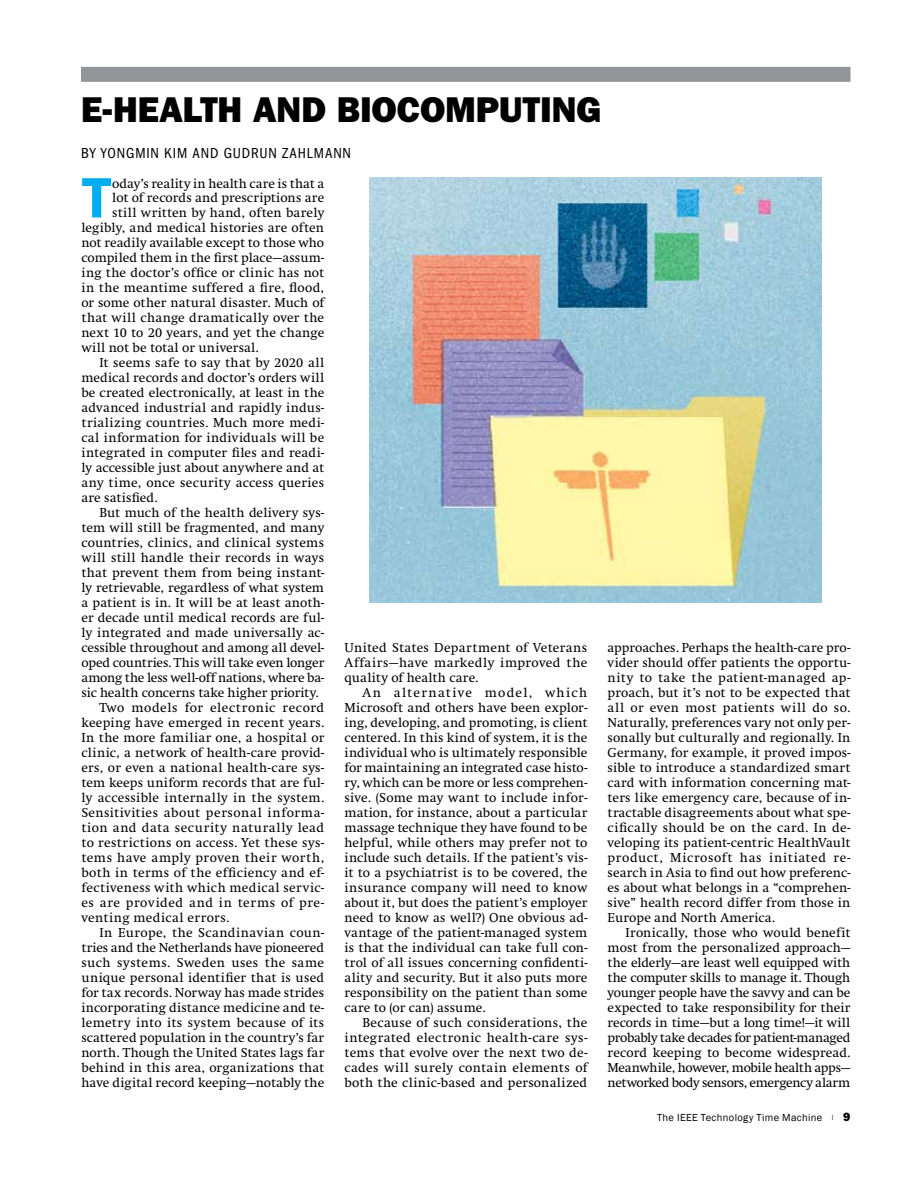
<style>
.page{position:relative;width:918px;height:1188px;background:#fff}
.page>*{position:absolute;margin:0;border:0;box-sizing:border-box;transform-origin:0 0}
.t1{font:600 57.3px "Franklin Gothic";color:#00aeef}
.t2{font:800 36px "Franklin Gothic";letter-spacing:-.01em;color:#000}
.t3{font:condensed 15px "Franklin Gothic";letter-spacing:.055em;color:#000}
.t4{font:13.5px/15px "Swift";letter-spacing:.015em;color:#000;text-align:justify}
.t5{font:13.5px "Swift";letter-spacing:-.005em;color:#000}
.t6{font:13.5px "Swift";letter-spacing:-.01em;color:#000}
.t7{font:13.5px "Swift";letter-spacing:.035em;color:#000}
.t8{font:13.5px "Swift";letter-spacing:-.015em;color:#000}
.t9{font:13.5px "Swift";letter-spacing:.04em;color:#000}
.t10{font:13.5px "Swift";letter-spacing:.05em;color:#000}
.t11{font:13.5px "Swift";letter-spacing:.045em;color:#000}
.t12{font:10.5px "Franklin Gothic";letter-spacing:.03em;color:#000}
.s1{font-size:6px}
.s2{font-weight:800;font-size:12px}
</style>
<div class="page">
<div style="left:81px;top:67px;width:769px;height:15px;background:#939598"></div>
<img style="left:370px;top:177px;width:452px;height:426px">
<h2 class="t2" style="left:81px;top:89px;width:522px">E-HEALTH AND BIOCOMPUTING</h2>
<p class="t3" style="left:81px;top:144px;width:272px">BY YONGMIN KIM AND GUDRUN ZAHLMANN</p>
<h1 class="t1" style="left:81px;top:164px;width:32px">T</h1>
<p class="t4" style="left:112px;top:176px;width:213px">oday’s reality in health care is that a</p>
<p class="t4" style="left:112px;top:191px;width:213px">lot of records and prescriptions are</p>
<p class="t4" style="left:112px;top:206px;width:213px">still written by hand, often barely</p>
<p class="t4" style="left:81px;top:221px;width:244px">legibly, and medical histories are often</p>
<p class="t4" style="left:81px;top:236px;width:244px">not readily available except to those who</p>
<p class="t4" style="left:81px;top:251px;width:244px">compiled them in the first place—assum-</p>
<p class="t4" style="left:81px;top:266px;width:244px">ing the doctor’s office or clinic has not</p>
<p class="t4" style="left:81px;top:281px;width:244px">in the meantime suffered a fire, flood,</p>
<p class="t4" style="left:81px;top:296px;width:244px">or some other natural disaster. Much of</p>
<p class="t4" style="left:81px;top:311px;width:244px">that will change dramatically over the</p>
<p class="t4" style="left:81px;top:326px;width:244px">next 10 to 20 years, and yet the change</p>
<p class="t4" style="left:81px;top:341px;width:179px">will not be total or universal.</p>
<p class="t4" style="left:99px;top:356px;width:226px">It seems safe to say that by 2020 all</p>
<p class="t4" style="left:81px;top:371px;width:244px">medical records and doctor’s orders will</p>
<p class="t4" style="left:81px;top:386px;width:244px">be created electronically, at least in the</p>
<p class="t4" style="left:81px;top:401px;width:244px">advanced industrial and rapidly indus-</p>
<p class="t4" style="left:81px;top:416px;width:244px">trializing countries. Much more medi-</p>
<p class="t4" style="left:81px;top:431px;width:244px">cal information for individuals will be</p>
<p class="t4" style="left:81px;top:446px;width:244px">integrated in computer files and readi-</p>
<p class="t4" style="left:81px;top:461px;width:244px">ly accessible just about anywhere and at</p>
<p class="t4" style="left:81px;top:476px;width:244px">any time, once security access queries</p>
<p class="t4" style="left:81px;top:491px;width:78px">are satisfied.</p>
<p class="t4" style="left:99px;top:506px;width:226px">But much of the health delivery sys-</p>
<p class="t4" style="left:81px;top:521px;width:244px">tem will still be fragmented, and many</p>
<p class="t4" style="left:81px;top:536px;width:244px">countries, clinics, and clinical systems</p>
<p class="t4" style="left:81px;top:551px;width:244px">will still handle their records in ways</p>
<p class="t4" style="left:81px;top:566px;width:244px">that prevent them from being instant-</p>
<p class="t5" style="left:81px;top:581px;width:244px">ly retrievable, regardless of what system</p>
<p class="t4" style="left:81px;top:596px;width:244px">a patient is in. It will be at least anoth-</p>
<p class="t4" style="left:81px;top:611px;width:244px">er decade until medical records are ful-</p>
<p class="t4" style="left:81px;top:626px;width:244px">ly integrated and made universally ac-</p>
<p class="t6" style="left:81px;top:641px;width:244px">cessible throughout and among all devel-</p>
<p class="t5" style="left:81px;top:656px;width:244px">oped countries. This will take even longer</p>
<p class="t8" style="left:81px;top:671px;width:244px">among the less well-off nations, where ba-</p>
<p class="t5" style="left:81px;top:686px;width:239px">sic health concerns take higher priority.</p>
<p class="t11" style="left:99px;top:701px;width:226px">Two models for electronic record</p>
<p class="t4" style="left:81px;top:716px;width:244px">keeping have emerged in recent years.</p>
<p class="t4" style="left:81px;top:731px;width:244px">In the more familiar one, a hospital or</p>
<p class="t4" style="left:81px;top:746px;width:244px">clinic, a network of health-care provid-</p>
<p class="t4" style="left:81px;top:761px;width:244px">ers, or even a national health-care sys-</p>
<p class="t4" style="left:81px;top:776px;width:244px">tem keeps uniform records that are ful-</p>
<p class="t4" style="left:81px;top:791px;width:244px">ly accessible internally in the system.</p>
<p class="t9" style="left:81px;top:806px;width:244px">Sensitivities about personal informa-</p>
<p class="t7" style="left:81px;top:821px;width:244px">tion and data security naturally lead</p>
<p class="t4" style="left:81px;top:836px;width:244px">to restrictions on access. Yet these sys-</p>
<p class="t4" style="left:81px;top:851px;width:244px">tems have amply proven their worth,</p>
<p class="t4" style="left:81px;top:866px;width:244px">both in terms of the efficiency and ef-</p>
<p class="t4" style="left:81px;top:881px;width:244px">fectiveness with which medical servic-</p>
<p class="t10" style="left:81px;top:896px;width:244px">es are provided and in terms of pre-</p>
<p class="t4" style="left:81px;top:911px;width:149px">venting medical errors.</p>
<p class="t4" style="left:99px;top:926px;width:226px">In Europe, the Scandinavian coun-</p>
<p class="t6" style="left:81px;top:941px;width:244px">tries and the Netherlands have pioneered</p>
<p class="t7" style="left:81px;top:956px;width:244px">such systems. Sweden uses the same</p>
<p class="t4" style="left:81px;top:971px;width:244px">unique personal identifier that is used</p>
<p class="t4" style="left:81px;top:986px;width:244px">for tax records. Norway has made strides</p>
<p class="t4" style="left:81px;top:1001px;width:244px">incorporating distance medicine and te-</p>
<p class="t4" style="left:81px;top:1016px;width:244px">lemetry into its system because of its</p>
<p class="t4" style="left:81px;top:1031px;width:244px">scattered population in the country’s far</p>
<p class="t4" style="left:81px;top:1046px;width:244px">north. Though the United States lags far</p>
<p class="t4" style="left:81px;top:1061px;width:244px">behind in this area, organizations that</p>
<p class="t4" style="left:81px;top:1076px;width:244px">have digital record keeping—notably the</p>
<p class="t4" style="left:345px;top:641px;width:244px">United States Department of Veterans Affairs—have markedly improved the quality of health care.</p>
<p class="t4" style="left:345px;top:686px;width:244px;text-indent:18px">An alternative model, which Microsoft and others have been explor&shy;ing, developing, and promoting, is client centered. In this kind of system, it is the individual who is ultimately responsible for maintaining an integrated case histo&shy;ry, which can be more or less comprehen&shy;sive. (Some may want to include infor&shy;mation, for instance, about a particular massage technique they have found to be helpful, while others may prefer not to include such details. If the patient’s vis&shy;it to a psychiatrist is to be covered, the insurance company will need to know about it, but does the patient’s employer need to know as well?) One obvious ad&shy;vantage of the patient-managed system is that the individual can take full con&shy;trol of all issues concerning confidenti&shy;ality and security. But it also puts more responsibility on the patient than some care to (or can) assume.</p>
<p class="t4" style="left:345px;top:1016px;width:244px;text-indent:18px">Because of such considerations, the integrated electronic health-care sys&shy;tems that evolve over the next two de&shy;cades will surely contain elements of both the clinic-based and personalized</p>
<p class="t4" style="left:608px;top:641px;width:244px">approaches. Perhaps the health-care pro&shy;vider should offer patients the opportu&shy;nity to take the patient-managed ap&shy;proach, but it’s not to be expected that all or even most patients will do so.<br>Naturally, preferences vary not only per&shy;sonally but culturally and regionally. In Germany, for example, it proved impos&shy;sible to introduce a standardized smart card with information concerning mat&shy;ters like emergency care, because of in&shy;tractable disagreements about what spe&shy;cifically should be on the card. In de&shy;veloping its patient-centric HealthVault product, Microsoft has initiated re&shy;search in Asia to find out how preferenc&shy;es about what belongs in a “comprehen&shy;sive” health record differ from those in Europe and North America.</p>
<p class="t4" style="left:608px;top:926px;width:244px;text-indent:18px">Ironically, those who would benefit most from the personalized approach— the elderly—are least well equipped with the computer skills to manage it. Though younger people have the savvy and can be expected to take responsibility for their records in time—but a long time!—it will probably take decades for patient-managed record keeping to become widespread.<br>Meanwhile, however, mobile health apps— networked body sensors, emergency alarm</p>
<p class="t12" style="left:657px;top:1110px;width:195px">The IEEE Technology Time Machine <span class="s1">|</span> <span class="s2">9</span></p>
</div>
